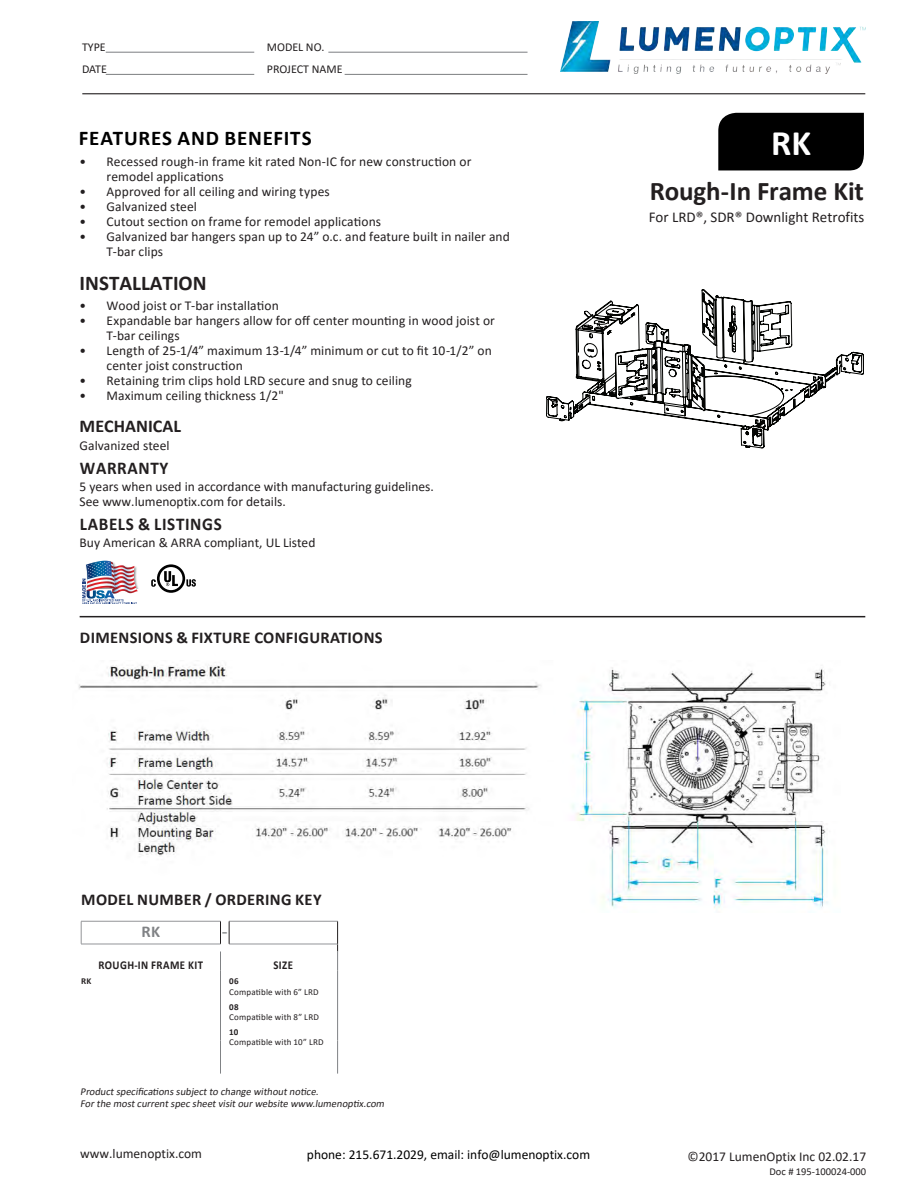
<style>
.page{position:relative;width:918px;height:1188px;background:#fff}
.page>*{position:absolute;margin:0;border:0;box-sizing:border-box;transform-origin:0 0}
.H2_Calbri_24_bld_WHi{font:700 36px "Calibri";color:#fff}
.H2_Calbri_11_REg_FR{font:700 27px "Calibri";letter-spacing:-.005em;color:#231f20}
.t1{font:700 21px "Calibri";letter-spacing:.035em;color:#000}
.subhead_L1_-11_13{font:700 21px "Calibri";color:#231f20}
.t2{font:700 18px "Calibri";letter-spacing:.035em;color:#231f20;scale:.95 1}
.t3{font:700 18px "Calibri";letter-spacing:.005em;color:#231f20}
.subhd_L1_11_13_2bo{font:700 16.5px "Calibri";letter-spacing:.02em;color:#231f20}
.subhd_L1_11_13_2bo-2{font:700 16.5px "Calibri";color:#808285}
.H2_Calbri_11_REg_FR-2{font:15px "Calibri";color:#231f20}
.t4{font:15px "Brush Script Std";color:#808285}
.t5{font:13.5px/15px "Calibri";letter-spacing:.005em;color:#231f20}
.t6{font:13.5px "Calibri";color:#000}
.t7{font:12px "Calibri";color:#231f20}
.cell_header_8_8_Ca{font:700 12px "Calibri";letter-spacing:.04em;color:#231f20;scale:.9 1}
.text_disclaimer_8{font:italic 10.5px "Calibri";color:#231f20}
.t8{font:10.5px "Calibri";color:#231f20}
.cell_text_reg_code{font:9px "Calibri";letter-spacing:.02em;color:#231f20}
.cell_text_BOLD_cod{font:700 9px "Calibri";letter-spacing:.03em;color:#231f20}
</style>
<div class="page">
<img style="left:78px;top:664px;width:750px;height:245px">
<div style="left:718px;top:113px;width:146px;height:57px;background:#000"></div>
<hr style="left:82px;top:93px;width:783px;height:1px;background:#231f20">
<hr style="left:106px;top:52px;width:148px;height:1px;background:#7c7e81">
<hr style="left:106px;top:74px;width:148px;height:1px;background:#7c7e81">
<hr style="left:328px;top:52px;width:200px;height:1px;background:#7c7e81">
<hr style="left:345px;top:74px;width:183px;height:1px;background:#7c7e81">
<img style="left:82px;top:561px;width:56px;height:43px">
<svg style="left:546px;top:289px;width:318px;height:159px"></svg>
<hr style="left:220px;top:971px;width:1px;height:70px;background:#808285">
<hr style="left:220px;top:1041px;width:1px;height:33px;background:#808285">
<hr style="left:337px;top:971px;width:1px;height:70px;background:#808285">
<hr style="left:337px;top:1041px;width:1px;height:33px;background:#808285">
<hr style="left:81px;top:921px;width:140px;height:1px;background:#939598">
<svg style="left:81px;top:921px;width:1px;height:23px"></svg>
<hr style="left:81px;top:944px;width:140px;height:1px;background:#939598">
<svg style="left:220px;top:921px;width:1px;height:23px"></svg>
<hr style="left:229px;top:921px;width:109px;height:1px;background:#939598">
<hr style="left:229px;top:944px;width:109px;height:1px;background:#939598">
<svg style="left:229px;top:921px;width:1px;height:23px"></svg>
<svg style="left:337px;top:921px;width:1px;height:50px"></svg>
<hr style="left:80px;top:616px;width:785px;height:1px;background:#231f20">
<img style="left:561px;top:22px;width:305px;height:51px">
<svg style="left:151px;top:564px;width:45px;height:29px"></svg>
<p class="t7" style="left:82px;top:38px;width:25px">TYPE</p>
<p class="t7" style="left:267px;top:38px;width:59px">MODEL NO.</p>
<p class="t7" style="left:82px;top:61px;width:26px">DATE</p>
<p class="t7" style="left:267px;top:61px;width:77px">PROJECT NAME</p>
<h3 class="t1" style="left:79px;top:124px;width:234px">FEATURES AND BENEFITS</h3>
<p class="t5" style="left:107px;top:153px;width:366px;text-indent:-27px">• Recessed rough-in frame kit rated Non-IC for new construction or remodel applications</p>
<p class="t5" style="left:80px;top:183px;width:252px">• Approved for all ceiling and wiring types</p>
<p class="t5" style="left:80px;top:198px;width:119px">• Galvanized steel</p>
<p class="t5" style="left:80px;top:213px;width:303px">• Cutout section on frame for remodel applications</p>
<p class="t5" style="left:107px;top:228px;width:405px;text-indent:-27px">• Galvanized bar hangers span up to 24” o.c. and feature built in nailer and<br>T-bar clips</p>
<p class="subhead_L1_-11_13" style="left:80px;top:269px;width:129px">INSTALLATION</p>
<p class="t5" style="left:80px;top:297px;width:201px">• Wood joist or T-bar installation</p>
<p class="t5" style="left:107px;top:312px;width:390px;text-indent:-27px">• Expandable bar hangers allow for off center mounting in wood joist or<br>T-bar ceilings</p>
<p class="t5" style="left:107px;top:342px;width:387px;text-indent:-27px">• Length of 25-1/4” maximum 13-1/4” minimum or cut to fit 10-1/2” on center joist construction</p>
<p class="t5" style="left:80px;top:372px;width:334px">• Retaining trim clips hold LRD secure and snug to ceiling</p>
<p class="t5" style="left:80px;top:387px;width:206px">• Maximum ceiling thickness 1/2"</p>
<p class="t3" style="left:80px;top:413px;width:103px">MECHANICAL</p>
<p class="t5" style="left:80px;top:438px;width:91px">Galvanized steel</p>
<p class="t2" style="left:80px;top:456px;width:95px">WARRANTY</p>
<p class="t5" style="left:80px;top:479px;width:356px">5 years when used in accordance with manufacturing guidelines.<br>See www.lumenoptix.com for details.</p>
<p class="t2" style="left:80px;top:512px;width:151px">LABELS &amp; LISTINGS</p>
<p class="t5" style="left:80px;top:535px;width:237px">Buy American &amp; ARRA compliant, UL Listed</p>
<p class="subhd_L1_11_13_2bo" style="left:80px;top:626px;width:304px">DIMENSIONS &amp; FIXTURE CONFIGURATIONS</p>
<p class="subhd_L1_11_13_2bo" style="left:81px;top:888px;width:242px">MODEL NUMBER / ORDERING KEY</p>
<p class="subhd_L1_11_13_2bo-2" style="left:142px;top:920px;width:20px">RK</p>
<p class="t4" style="left:222px;top:924px;width:6px">-</p>
<p class="cell_header_8_8_Ca" style="left:98px;top:957px;width:118px">ROUGH-IN FRAME KIT</p>
<p class="cell_header_8_8_Ca" style="left:273px;top:957px;width:23px">SIZE</p>
<p class="cell_text_BOLD_cod" style="left:81px;top:975px;width:12px">RK</p>
<p class="cell_text_BOLD_cod" style="left:229px;top:975px;width:11px">06</p>
<p class="cell_text_reg_code" style="left:229px;top:985px;width:91px">Compatible with 6” LRD</p>
<p class="cell_text_BOLD_cod" style="left:229px;top:1000px;width:11px">08</p>
<p class="cell_text_reg_code" style="left:229px;top:1011px;width:91px">Compatible with 8” LRD</p>
<p class="cell_text_BOLD_cod" style="left:229px;top:1026px;width:11px">10</p>
<p class="cell_text_reg_code" style="left:229px;top:1036px;width:96px">Compatible with 10” LRD</p>
<p class="text_disclaimer_8" style="left:80px;top:1084px;width:242px">Productspecificationssubjectto change withoutnotice.</p>
<p class="text_disclaimer_8" style="left:80px;top:1096px;width:308px">Forthe mostcurrentspec sheetvisitourwebsite www.lumenoptix.com</p>
<p class="H2_Calbri_24_bld_WHi" style="left:771px;top:118px;width:41px">RK</p>
<p class="H2_Calbri_11_REg_FR" style="left:650px;top:172px;width:216px">Rough-In Frame Kit</p>
<p class="H2_Calbri_11_REg_FR-2" style="left:649px;top:207px;width:217px">For LRD®, SDR® Downlight Retrofits</p>
<p class="t5" style="left:80px;top:1145px;width:123px">www.lumenoptix.com</p>
<p class="t6" style="left:307px;top:1146px;width:285px">phone: 215.671.2029, email: info@lumenoptix.com</p>
<p class="t5" style="left:688px;top:1149px;width:180px">©2017 LumenOptix Inc 02.02.17</p>
<p class="t8" style="left:770px;top:1164px;width:98px">Doc # 195-100024-000</p>
</div>
